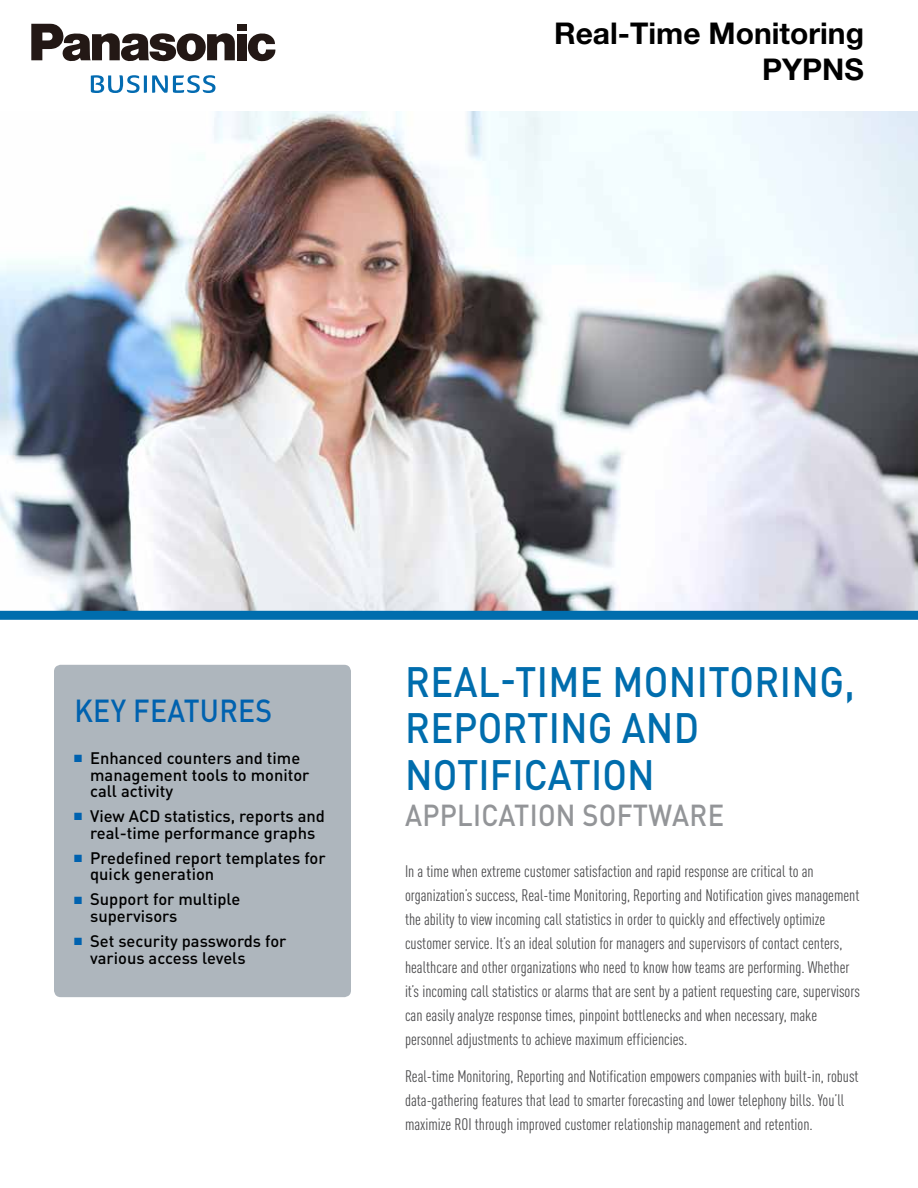
<style>
.page{position:relative;width:918px;height:1188px;background:#fff}
.page>*{position:absolute;margin:0;border:0;box-sizing:border-box;transform-origin:0 0}
.t1{font:500 42px/46.5px "DIN Pro";letter-spacing:.005em;color:#006dad;scale:.91 1}
.t2{font:500 31.5px "DIN Pro";letter-spacing:.01em;color:#0062af;scale:.9 1}
.t3{font:700 30px/36px "Helvetica Neue LT Std";color:#000;text-align:right}
.t4{font:500 30px "DIN Pro";letter-spacing:.01em;color:#939598;scale:.91 1}
.t5{font:16.5px/24px "DIN Cond";color:#4d4d4f}
.t6{font:500 16.5px/16.5px "DIN Pro";color:#000}
.s1{color:#0062af}
</style>
<div class="page">
<img style="left:0;top:111px;width:918px;height:500px">
<div style="left:0;top:611px;width:918px;height:9px;background:#006dad"></div>
<div style="left:54px;top:665px;width:297px;height:332px;background:#aeb6bd;border-radius:7px"></div>
<svg style="left:248px;top:33px;width:27px;height:28px"></svg>
<div style="left:237px;top:24px;width:10px;height:7px;background:#231815"></div>
<div style="left:237px;top:34px;width:10px;height:26px;background:#231815"></div>
<svg style="left:31px;top:24px;width:204px;height:37px"></svg>
<svg style="left:91px;top:75px;width:124px;height:18px"></svg>
<h3 class="t3" style="left:554px;top:15px;width:311px">Real-Time Monitoring<br>PYPNS</h3>
<h2 class="t2" style="left:74px;top:685px;width:221px">KEY FEATURES</h2>
<p class="t6" style="left:90px;top:748px;width:221px;text-indent:-16px"><span class="s1">■</span> Enhanced counters and time management tools to monitor call activity</p>
<p class="t6" style="left:74px;top:806px;width:252px;text-align:center"><span class="s1">■</span> View ACD statistics, reports and real-time performance graphs</p>
<p class="t6" style="left:90px;top:848px;width:237px;text-indent:-16px"><span class="s1">■</span> Predefined report templates for quick generation</p>
<p class="t6" style="left:90px;top:889px;width:152px;text-indent:-16px"><span class="s1">■</span> Support for multiple supervisors</p>
<p class="t6" style="left:90px;top:931px;width:198px;text-indent:-16px"><span class="s1">■</span> Set security passwords for various access levels</p>
<h1 class="t1" style="left:405px;top:654px;width:496px">REAL-TIME MONITORING,<br>REPORTING AND<br>NOTIFICATION</h1>
<h3 class="t4" style="left:405px;top:791px;width:352px">APPLICATION SOFTWARE</h3>
<p class="t5" style="left:405px;top:859px;width:457px">In a time when extreme customer satisfaction and rapid response are critical to an organization’s success, Real-time Monitoring, Reporting and Notification gives management the ability to view incoming call statistics in order to quickly and effectively optimize customer service. It’s an ideal solution for managers and supervisors of contact centers, healthcare and other organizations who need to know how teams are performing. Whether it’s incoming call statistics or alarms that are sent by a patient requesting care, supervisors can easily analyze response times, pinpoint bottlenecks and when necessary, make personnel adjustments to achieve maximum efficiencies.</p>
<p class="t5" style="left:405px;top:1064px;width:455px">Real-time Monitoring, Reporting and Notification empowers companies with built-in, robust data-gathering features that lead to smarter forecasting and lower telephony bills. You’ll maximize ROI through improved customer relationship management and retention.</p>
</div>
